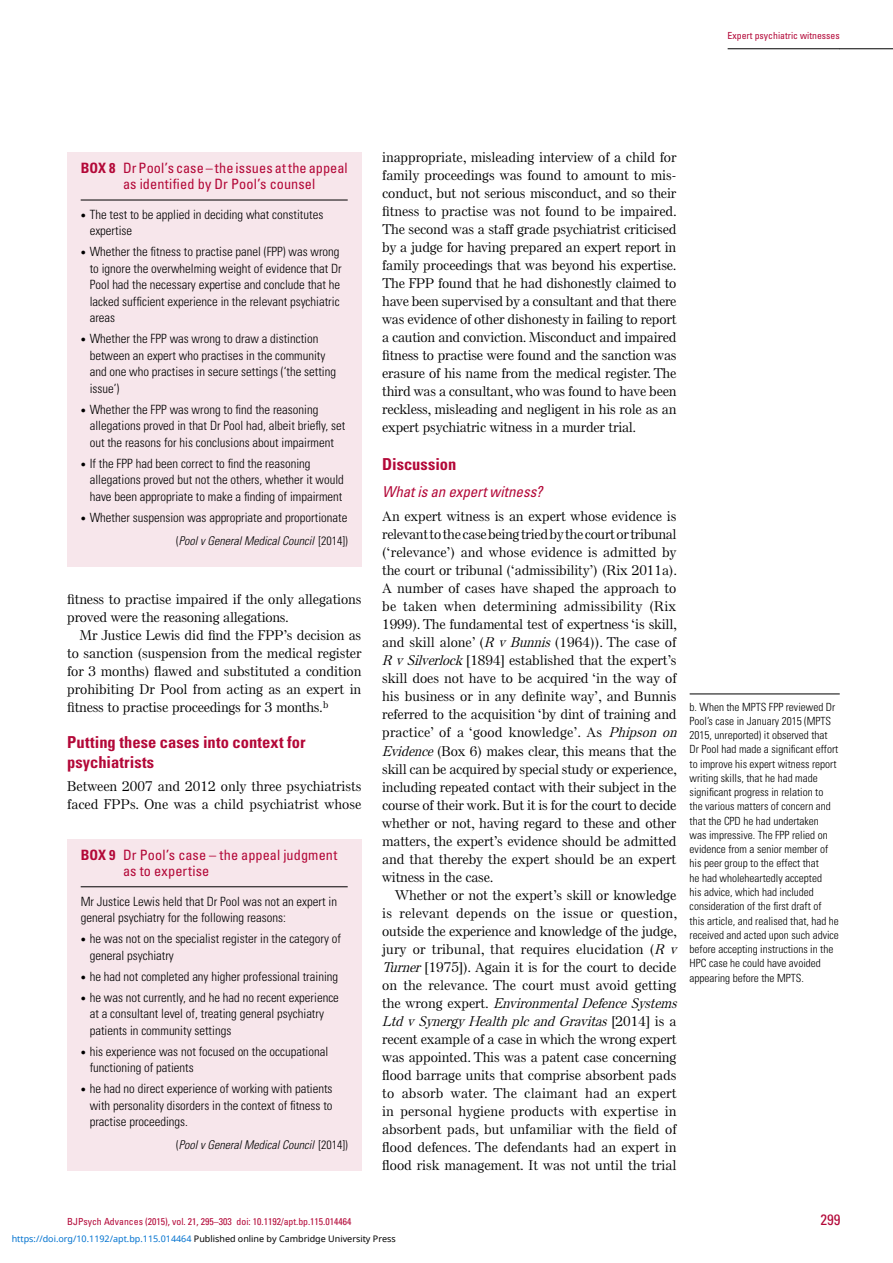
<style>
.page{position:relative;width:893px;height:1263px;background:#fff}
.page>*{position:absolute;margin:0;border:0;box-sizing:border-box;transform-origin:0 0}
.t1{font:700 condensed 16.5px/19.8px "Univers LT Std";letter-spacing:.005em;color:#b30838}
.t2{font:italic condensed 15px "Univers LT Std";letter-spacing:-.005em;color:#b30838}
.t3{font:condensed 15px "Univers LT Std";color:#b30838}
.t4{font:condensed 14.25px/16.5px "Univers LT Std";letter-spacing:.01em;color:#b30838}
.t5{font:500 13.5px/18px "Else NPL Std";letter-spacing:.01em;color:#000}
.t6{font:300 condensed 12.75px/16.5px "Univers LT Std";color:#000}
.t7{font:italic 300 condensed 12px "Univers LT Std";color:#000}
.t8{font:300 condensed 11.25px/14.2px "Univers LT Std";color:#000}
.t9{font:condensed 9.75px "Univers LT Std";color:#b30838}
.t10{font:9px "Noto Sans";color:#0172cf}
.s1{font-weight:700}
.s2{font-family:"Newspaper Pi BT";font-weight:400;font-stretch:normal;font-size:7.5px}
.s3{font-style:normal}
.s4{font-style:italic}
.s5{color:#000}
</style>
<div class="page">
<hr style="left:728px;top:49px;width:112px;height:1px;background:#000">
<hr style="left:839px;top:49px;width:54px;height:1px;background:#000">
<hr style="left:690px;top:694px;width:150px;height:1px;background:#000">
<div style="left:67px;top:839px;width:294px;height:331px;background:#f7e6eb"></div>
<hr style="left:81px;top:886px;width:267px;height:1px;background:#000">
<div style="left:67px;top:152px;width:294px;height:414px;background:#f7e6eb"></div>
<hr style="left:81px;top:200px;width:267px;height:1px;background:#000">
<p class="t9" style="left:728px;top:30px;width:114px">Expert psychiatric witnesses</p>
<p class="t4" style="left:123px;top:159px;width:226px;text-indent:-42px"><span class="s1">BOX 8</span> Dr Pool’s case – the issues at the appeal as identified by Dr Pool’s counsel</p>
<p class="t6" style="left:90px;top:206px;width:235px;text-indent:-9px"><span class="s2">•</span> The test to be applied in deciding what constitutes expertise</p>
<p class="t6" style="left:90px;top:244px;width:254px;text-indent:-9px"><span class="s2">•</span> Whether the fitness to practise panel (FPP) was wrong to ignore the overwhelming weight of evidence that Dr Pool had the necessary expertise and conclude that he lacked sufficient experience in the relevant psychiatric areas</p>
<p class="t6" style="left:90px;top:331px;width:248px;text-indent:-9px"><span class="s2">•</span> Whether the FPP was wrong to draw a distinction between an expert who practises in the community and one who practises in secure settings (‘the setting issue’)</p>
<p class="t6" style="left:90px;top:401px;width:257px;text-indent:-9px"><span class="s2">•</span> Whether the FPP was wrong to find the reasoning allegations proved in that Dr Pool had, albeit briefly, set out the reasons for his conclusions about impairment</p>
<p class="t6" style="left:90px;top:455px;width:256px;text-indent:-9px"><span class="s2">•</span> If the FPP had been correct to find the reasoning allegations proved but not the others, whether it would have been appropriate to make a finding of impairment</p>
<p class="t6" style="left:81px;top:509px;width:268px"><span class="s2">•</span> Whether suspension was appropriate and proportionate</p>
<p class="t7" style="left:176px;top:534px;width:173px"><span class="s3">(</span>Pool v General Medical Council <span class="s3">[2014])</span></p>
<p class="t5" style="left:67px;top:591px;width:296px">fitness to practise impaired if the only allegations proved were the reasoning allegations.</p>
<p class="t5" style="left:67px;top:627px;width:296px;text-align:justify;text-indent:13px">Mr Justice Lewis did find the FPP’s decision as to sanction (suspension from the medical register for 3 months) flawed and substituted a condition prohibiting Dr Pool from acting as an expert in fitness to practise proceedings for 3 months.<sup>b</sup></p>
<p class="t1" style="left:67px;top:732px;width:240px">Putting these cases into context for psychiatrists</p>
<p class="t5" style="left:67px;top:777px;width:295px">Between 2007 and 2012 only three psychiatrists faced FPPs. One was a child psychiatrist whose</p>
<p class="t4" style="left:123px;top:846px;width:216px;text-indent:-42px"><span class="s1">BOX 9</span> Dr Pool’s case – the appeal judgment as to expertise</p>
<p class="t6" style="left:81px;top:893px;width:258px">Mr Justice Lewis held that Dr Pool was not an expert in general psychiatry for the following reasons:</p>
<p class="t6" style="left:90px;top:930px;width:253px;text-indent:-9px"><span class="s2">•</span> he was not on the specialist register in the category of general psychiatry</p>
<p class="t6" style="left:81px;top:968px;width:259px"><span class="s2">•</span> he had not completed any higher professional training</p>
<p class="t6" style="left:90px;top:989px;width:251px;text-indent:-9px"><span class="s2">•</span> he was not currently, and he had no recent experience at a consultant level of, treating general psychiatry patients in community settings</p>
<p class="t6" style="left:90px;top:1043px;width:240px;text-indent:-9px"><span class="s2">•</span> his experience was not focused on the occupational functioning of patients</p>
<p class="t6" style="left:90px;top:1080px;width:244px;text-align:justify;text-indent:-9px"><span class="s2">•</span> he had no direct experience of working with patients with personality disorders in the context of fitness to practise proceedings.</p>
<p class="t7" style="left:176px;top:1138px;width:173px"><span class="s3">(</span>Pool v General Medical Council <span class="s3">[2014])</span></p>
<p class="t5" style="left:382px;top:148px;width:296px;text-align:justify">inappropriate, misleading interview of a child for family proceedings was found to amount to mis&shy;conduct, but not serious misconduct, and so their fitness to practise was not found to be impaired.<br>The second was a staff grade psychiatrist criticised by a judge for having prepared an expert report in family proceedings that was beyond his expertise.<br>The FPP found that he had dishonestly claimed to have been supervised by a consultant and that there was evidence of other dishonesty in failing to report a caution and conviction. Misconduct and impaired fitness to practise were found and the sanction was erasure of his name from the medical register. The third was a consultant, who was found to have been reckless, misleading and negligent in his role as an expert psychiatric witness in a murder trial.</p>
<p class="t1" style="left:382px;top:454px;width:76px">Discussion</p>
<p class="t2" style="left:382px;top:482px;width:162px">What is an expert witness?</p>
<p class="t5" style="left:382px;top:507px;width:300px">An expert witness is an expert whose evidence is relevant to the case being tried by the court or tribunal (‘relevance’) and whose evidence is admitted by the court or tribunal (‘admissibility’) (Rix 2011a).<br>A number of cases have shaped the approach to be taken when determining admissibility (Rix 1999). The fundamental test of expertness ‘is skill, and skill alone’ (<span class="s4">R vBunnis</span>(1964)). The case of <span class="s4">R vSilverlock</span>[1894] established that the expert’s skill does not have to be acquired ‘in the way of his business or in any definite way’, and Bunnis referred to the acquisition ‘by dint of training and practice’ of a ‘good knowledge’. As <span class="s4">Phipson on Evidence</span>(Box 6) makes clear, this means that the skill can be acquired by special study or experience, including repeated contact with their subject in the course of their work. But it is for the court to decide whether or not, having regard to these and other matters, the expert’s evidence should be admitted and that thereby the expert should be an expert witness in the case.</p>
<p class="t5" style="left:382px;top:886px;width:300px;text-indent:13px">Whether or not the expert’s skill or knowledge is relevant depends on the issue or question, outside the experience and knowledge of the judge, jury or tribunal, that requires elucidation (<span class="s4">R v Turner</span>[1975]). Again it is for the court to decide on the relevance. The court must avoid getting t h e w r o n g e x p e r t . <span class="s4">EnvironmentalDefenceSystems LtdvSynergyHealthplcandGravitas</span>[ 2 0 1 4 ] i s a recent example of a case in which the wrong expert was appointed. This was a patent case concerning flood barrage units that comprise absorbent pads to absorb water. The claimant had an expert in personal hygiene products with expertise in absorbent pads, but unfamiliar with the field of flood defences. The defendants had an expert in flood risk management. It was not until the trial</p>
<p class="t8" style="left:690px;top:699px;width:151px">b. When the MPTS FPP reviewed Dr Pool’s case in January 2015 (MPTS 2015, unreported) it observed that Dr Pool had made a significant effort to improve his expert witness report writing skills, that he had made significant progress in relation to the various matters of concern and that the CPD he had undertaken<br>was impressive. The FPP relied on evidence from a senior member of his peer group to the effect that<br>he had wholeheartedly accepted<br>his advice, which had included consideration of the first draft of this article, and realised that, had he received and acted upon such advice before accepting instructions in the HPC case he could have avoided appearing before the MPTS.</p>
<p class="t9" style="left:67px;top:1216px;width:286px">BJPsych Advances (2015), vol. 21, 295–303 doi: 10.1192/apt.bp.115.014464</p>
<p class="t3" style="left:820px;top:1210px;width:21px">299</p>
<p class="t10" style="left:12px;top:1232px;width:386px">https://doi.org/10.1192/apt.bp.115.014464 <span class="s5">Published online by Cambridge University Press</span></p>
</div>
